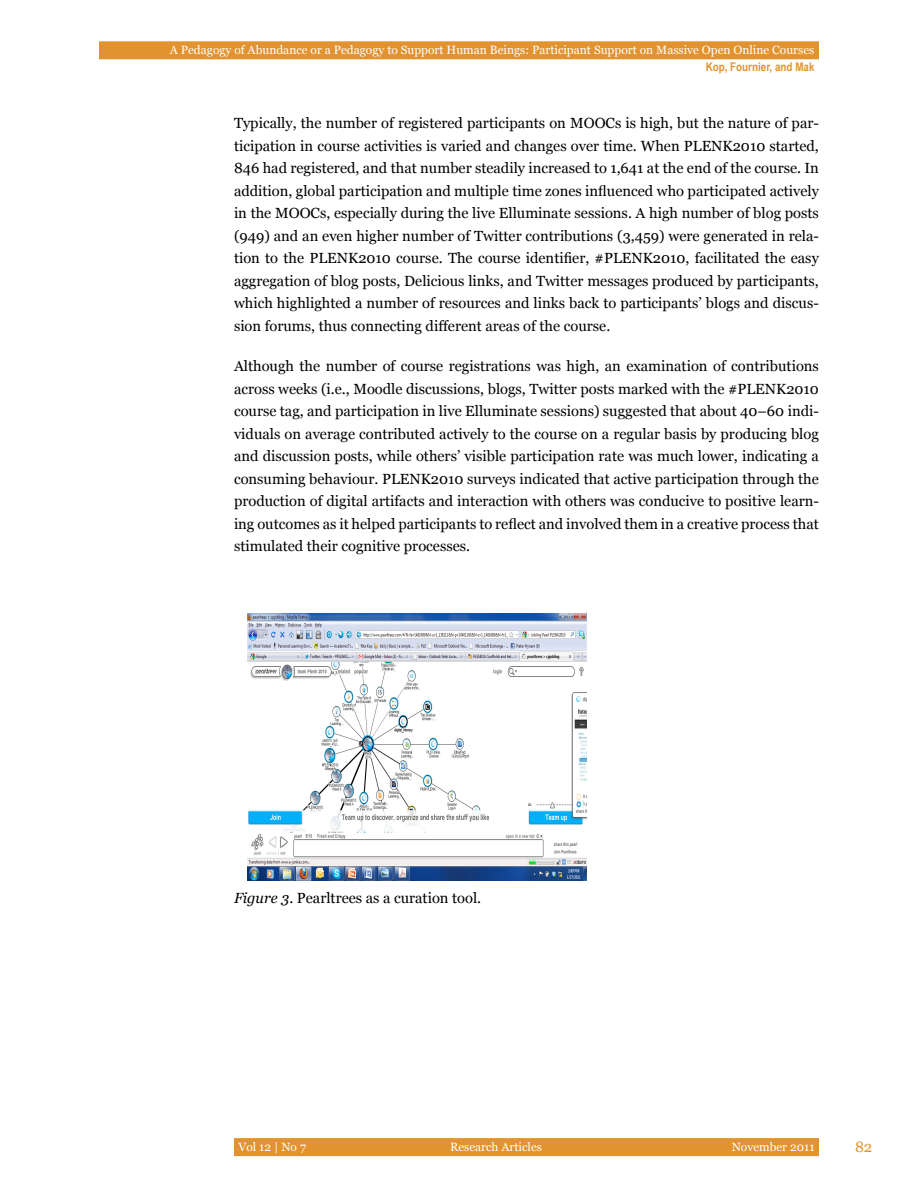
<style>
.page{position:relative;width:918px;height:1188px;background:#fff}
.page>*{position:absolute;margin:0;border:0;box-sizing:border-box;transform-origin:0 0}
.t1{font:15px "Georgia";color:#e2922e}
.t2{font:14.7px/22.5px "Georgia";color:#000;text-align:justify}
.t3{font:12px "Georgia";color:#fff}
.t4{font:700 12px "Arial Narrow";color:#e2922e}
.s1{font-style:italic}
</style>
<div class="page">
<div style="left:99px;top:41px;width:720px;height:18px;background:#e2922e"></div>
<div style="left:234px;top:1138px;width:585px;height:18px;background:#e2922e"></div>
<img style="left:248px;top:613px;width:338px;height:267px">
<p class="t3" style="left:170px;top:43px;width:646px">A Pedagogy of Abundance or a Pedagogy to Support Human Beings: Participant Support on Massive Open Online Courses</p>
<p class="t4" style="left:706px;top:58px;width:110px">Kop, Fournier, and Mak</p>
<p class="t2" style="left:234px;top:112px;width:587px">Typically, the number of registered participants on MOOCs is high, but the nature of par&shy;ticipation in course activities is varied and changes over time. When PLENK2010 started, 846 had registered, and that number steadily increased to 1,641 at the end of the course. In addition, global participation and multiple time zones influenced who participated actively in the MOOCs, especially during the live Elluminate sessions. A high number of blog posts (949) and an even higher number of Twitter contributions (3,459) were generated in rela&shy;tion to the PLENK2010 course. The course identifier, #PLENK2010, facilitated the easy aggregation of blog posts, Delicious links, and Twitter messages produced by participants, which highlighted a number of resources and links back to participants’ blogs and discus&shy;sion forums, thus connecting different areas of the course.</p>
<p class="t2" style="left:234px;top:355px;width:586px">Although the number of course registrations was high, an examination of contributions across weeks (i.e., Moodle discussions, blogs, Twitter posts marked with the #PLENK2010 course tag, and participation in live Elluminate sessions) suggested that about 40–60 indi&shy;viduals on average contributed actively to the course on a regular basis by producing blog and discussion posts, while others’ visible participation rate was much lower, indicating a consuming behaviour. PLENK2010 surveys indicated that active participation through the production of digital artifacts and interaction with others was conducive to positive learn&shy;ing outcomes as it helped participants to reflect and involved them in a creative process that stimulated their cognitive processes.</p>
<p class="t2" style="left:234px;top:886px;width:249px"><span class="s1">Figure 3</span>. Pearltrees as a curation tool.</p>
<p class="t3" style="left:238px;top:1140px;width:69px">Vol 12 | No 7</p>
<p class="t3" style="left:450px;top:1140px;width:93px">Research Articles</p>
<p class="t3" style="left:732px;top:1140px;width:84px">November 2011</p>
<p class="t1" style="left:855px;top:1138px;width:19px">82</p>
</div>
